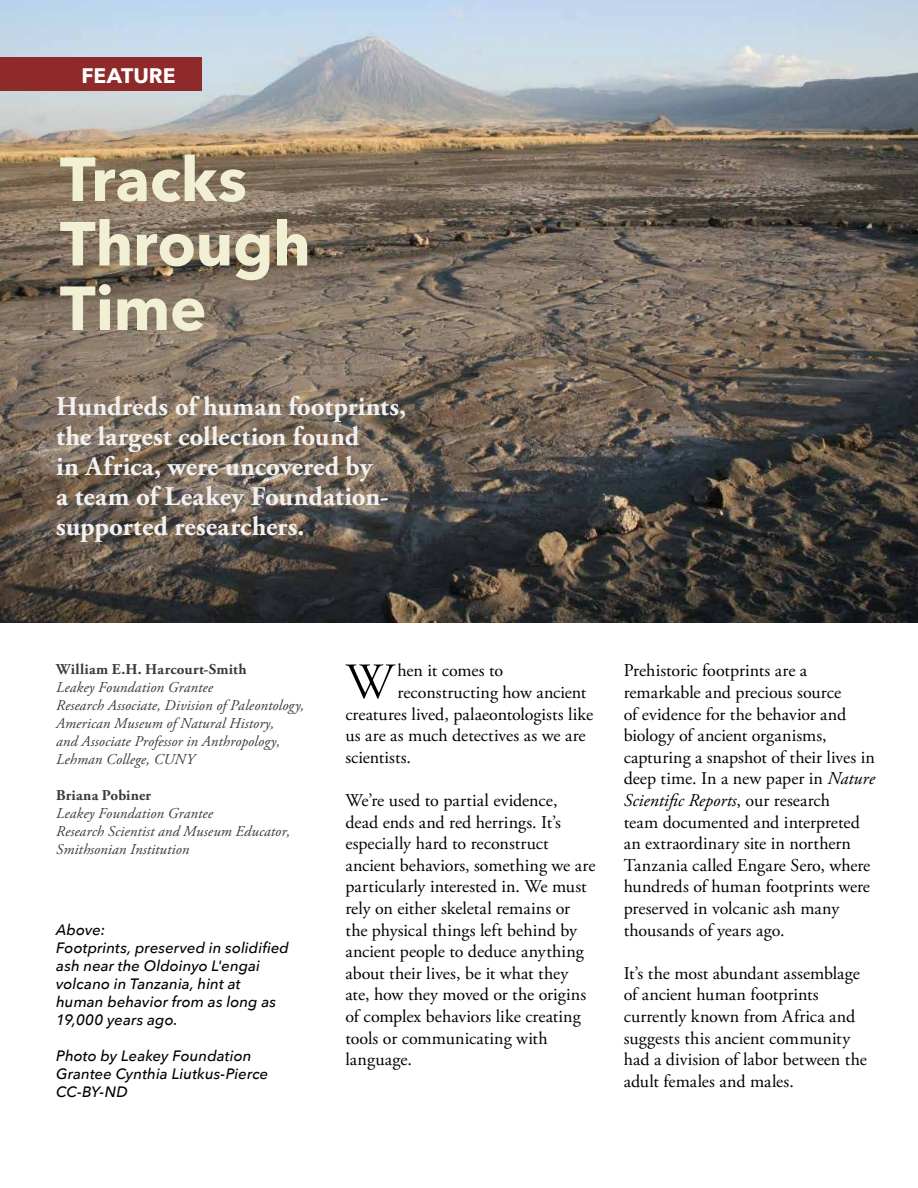
<style>
.page{position:relative;width:918px;height:1188px;background:#fff}
.page>*{position:absolute;margin:0;border:0;box-sizing:border-box;transform-origin:0 0}
.t1{font:700 61.5px/64.5px "Avenir Next";letter-spacing:-.005em;color:#f1f0d4}
.t2{font:50.55px "Adobe Garamond Pro";color:#000}
.t3{font:700 27px/30px "Adobe Garamond Pro";color:#f2f1f1}
.t4{font:700 21px "Avenir Next";letter-spacing:.005em;color:#fff}
.t5{font:18px/21.6px "Adobe Garamond Pro";color:#000}
.t6{font:italic 15px/18px "Adobe Garamond Pro";letter-spacing:.005em;color:#3f3a38}
.t7{font:italic 500 15px/18px "Avenir Next";letter-spacing:.005em;color:#000}
.t8{font:700 15px "Adobe Garamond Pro";letter-spacing:.015em;color:#3f3a38}
.s1{font-style:italic}
</style>
<div class="page">
<img style="left:0;top:0;width:918px;height:622px">
<div style="left:0;top:57px;width:202px;height:34px;background:#8e2a2a"></div>
<p class="t4" style="left:82px;top:57px;width:96px">FEATURE</p>
<h1 class="t1" style="left:60px;top:146px;width:252px">Tracks<br>Through<br>Time</h1>
<h3 class="t3" style="left:56px;top:392px;width:352px">Hundreds of human footprints, the largest collection found<br>in Africa, were uncovered by<br>a team of Leakey Foundation&shy;supported researchers.</h3>
<p class="t8" style="left:56px;top:661px;width:192px">William E.H. Harcourt-Smith</p>
<p class="t6" style="left:56px;top:679px;width:250px">Leakey Foundation Grantee<br>Research Associate, Division of Paleontology, American Museum of Natural History,<br>and Associate Professor in Anthropology, Lehman College, CUNY</p>
<p class="t8" style="left:56px;top:787px;width:96px">Briana Pobiner</p>
<p class="t6" style="left:56px;top:805px;width:236px">Leakey Foundation Grantee<br>Research Scientist and Museum Educator,<br>Smithsonian Institution</p>
<p class="t7" style="left:56px;top:921px;width:234px">Above:<br>Footprints, preserved in solidified ash near the Oldoinyo L'engai volcano in Tanzania, hint at human behavior from as long as<br>19,000 years ago.</p>
<p class="t7" style="left:56px;top:1047px;width:214px">Photo by Leakey Foundation<br>Grantee Cynthia Liutkus-Pierce<br>CC-BY-ND</p>
<h2 class="t2" style="left:346px;top:652px;width:50px">W</h2>
<p class="t5" style="left:398px;top:660px;width:107px">hen it comes to</p>
<p class="t5" style="left:398px;top:682px;width:190px">reconstructing how ancient</p>
<p class="t5" style="left:345px;top:704px;width:249px">creatures lived, palaeontologists like</p>
<p class="t5" style="left:345px;top:725px;width:242px">us are as much detectives as we are</p>
<p class="t5" style="left:345px;top:747px;width:67px">scientists.</p>
<p class="t5" style="left:345px;top:790px;width:252px">We’re used to partial evidence,<br>dead ends and red herrings. It’s especially hard to reconstruct ancient behaviors, something we are particularly interested in. We must rely on either skeletal remains or the physical things left behind by ancient people to deduce anything about their lives, be it what they ate, how they moved or the origins of complex behaviors like creating tools or communicating with language.</p>
<p class="t5" style="left:624px;top:660px;width:253px">Prehistoric footprints are a remarkable and precious source<br>of evidence for the behavior and biology of ancient organisms, capturing a snapshot of their lives in deep time. In a new paper in <span class="s1">Nature<br>Scientific Reports</span>, our research<br>team documented and interpreted an extraordinary site in northern<br>Tanzania called Engare Sero, where hundreds of human footprints were preserved in volcanic ash many thousands of years ago.</p>
<p class="t5" style="left:624px;top:963px;width:245px">It’s the most abundant assemblage of ancient human footprints currently known from Africa and suggests this ancient community had a division of labor between the adult females and males.</p>
</div>
